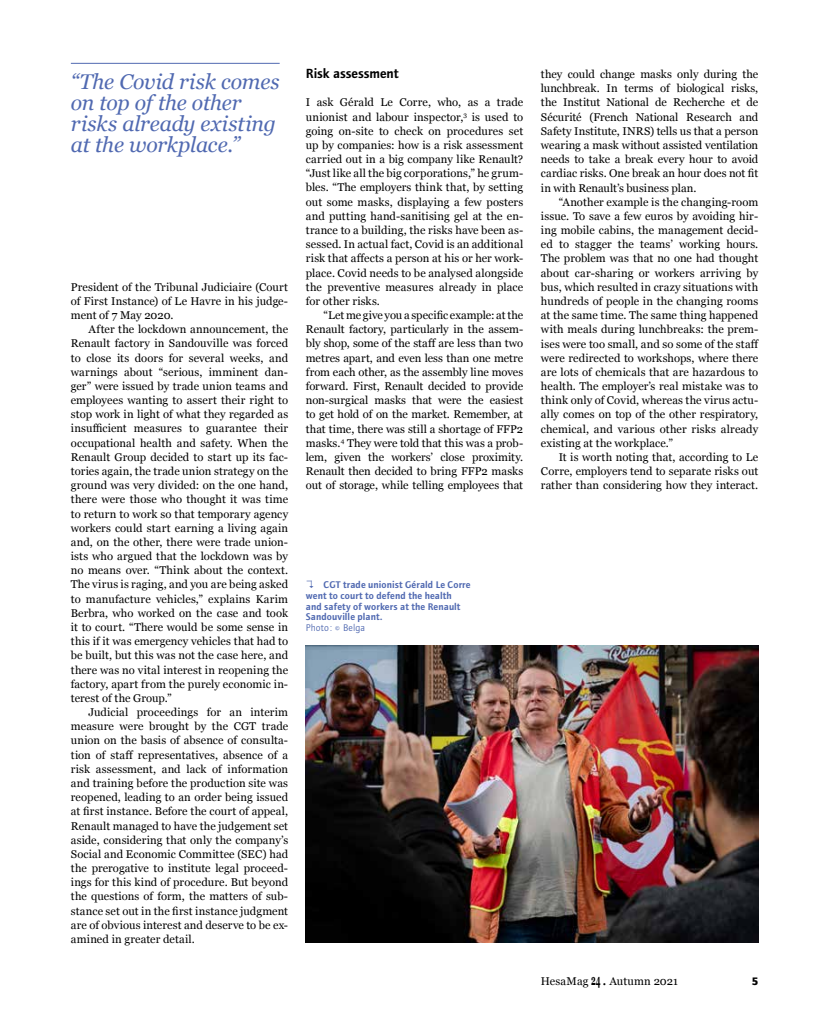
<style>
.page{position:relative;width:815px;height:1028px;background:#fff}
.page>*{position:absolute;margin:0;border:0;box-sizing:border-box;transform-origin:0 0}
.t1{font:italic 21.25px/21.2px "Georgia";letter-spacing:-.01em;color:#5069b1}
.t2{font:13.75px "etui Foundry Journal Demi";letter-spacing:-.005em;color:#000}
.t3{font:11.25px/14.1px "Georgia";letter-spacing:.005em;color:#000;text-align:justify}
.t4{font:11.25px "etui Foundry Journal bold";color:#000}
.t5{font:10px/10.6px "etui Foundry Journal Demi";letter-spacing:.01em;color:#5069b1}
.t6{font:10px "etui Foundry Journal book";letter-spacing:.01em;color:#5069b1}
.s1{font-family:"Inter";font-weight:300}
.s2{font-weight:700;font-size:14.88px}
.s3{font-size:15px}
</style>
<div class="page">
<img style="left:306px;top:645px;width:452px;height:298px">
<hr style="left:71px;top:63px;width:209px;height:1px;background:#5069b1">
<h1 class="t1" style="left:71px;top:70px;width:210px">“The Covid risk comes on top of the other risks already existing at the workplace.”</h1>
<p class="t3" style="left:71px;top:279px;width:219px">President of the Tribunal Judiciaire (Court of First Instance) of Le Havre in his judge&shy;ment of 7 May 2020.</p>
<p class="t3" style="left:71px;top:322px;width:219px;text-indent:18px">After the lockdown announcement, the Renault factory in Sandouville was forced to close its doors for several weeks, and warnings about “serious, imminent dan&shy;ger” were issued by trade union teams and employees wanting to assert their right to stop work in light of what they regarded as insufficient measures to guarantee their occupational health and safety. When the Renault Group decided to start up its fac&shy;tories again, the trade union strategy on the ground was very divided: on the one hand, there were those who thought it was time to return to work so that temporary agency workers could start earning a living again and, on the other, there were trade union&shy;ists who argued that the lockdown was by no means over. “Think about the context.<br>The virus is raging, and you are being asked to manufacture vehicles,” explains Karim Berbra, who worked on the case and took it to court. “There would be some sense in this if it was emergency vehicles that had to be built, but this was not the case here, and there was no vital interest in reopening the factory, apart from the purely economic in&shy;terest of the Group.”</p>
<p class="t3" style="left:71px;top:704px;width:219px;text-indent:18px">Judicial proceedings for an interim measure were brought by the CGT trade union on the basis of absence of consulta&shy;tion of staff representatives, absence of a risk assessment, and lack of information and training before the production site was reopened, leading to an order being issued at first instance. Before the court of appeal, Renault managed to have the judgement set aside, considering that only the company’s Social and Economic Committee (SEC) had the prerogative to institute legal proceed&shy;ings for this kind of procedure. But beyond the questions of form, the matters of sub&shy;stance set out in the first instance judgment are of obvious interest and deserve to be ex&shy;amined in greater detail.</p>
<p class="t2" style="left:306px;top:66px;width:94px">Risk assessment</p>
<p class="t3" style="left:306px;top:95px;width:219px">I ask Gérald Le Corre, who, as a trade unionist and labour inspector,<sup>3</sup> is used to going on-site to check on procedures set up by companies: how is a risk assessment carried out in a big company like Renault? “Just like all the big corporations,” he grum&shy;bles. “The employers think that, by setting out some masks, displaying a few posters and putting hand-sanitising gel at the en&shy;trance to a building, the risks have been as&shy;sessed. In actual fact, Covid is an additional risk that affects a person at his or her work&shy;place. Covid needs to be analysed alongside the preventive measures already in place for other risks.</p>
<p class="t3" style="left:306px;top:308px;width:219px;text-indent:18px">“Let me give you a specific example: at the Renault factory, particularly in the assem&shy;bly shop, some of the staff are less than two metres apart, and even less than one metre from each other, as the assembly line moves forward. First, Renault decided to provide non-surgical masks that were the easiest to get hold of on the market. Remember, at that time, there was still a shortage of FFP2 masks.<sup>4</sup> They were told that this was a prob&shy;lem, given the workers’ close proximity.<br>Renault then decided to bring FFP2 masks out of storage, while telling employees that</p>
<p class="t5" style="left:306px;top:580px;width:166px"><span class="s1">↴</span> CGT trade unionist Gérald Le Corre went to court to defend the health<br>and safety of workers at the Renault<br>Sandouville plant.</p>
<p class="t6" style="left:306px;top:622px;width:61px">Photo : © Belga</p>
<p class="t3" style="left:541px;top:67px;width:219px">they could change masks only during the lunchbreak. In terms of biological risks, the Institut National de Recherche et de Sécurité (French National Research and Safety Institute, INRS) tells us that a person wearing a mask without assisted ventilation needs to take a break every hour to avoid cardiac risks. One break an hour does not fit in with Renault’s business plan.</p>
<p class="t3" style="left:541px;top:194px;width:220px;text-indent:18px">“Another example is the changing-room issue. To save a few euros by avoiding hir&shy;ing mobile cabins, the management decid&shy;ed to stagger the teams’ working hours.<br>The problem was that no one had thought about car-sharing or workers arriving by bus, which resulted in crazy situations with hundreds of people in the changing rooms at the same time. The same thing happened with meals during lunchbreaks: the prem&shy;ises were too small, and so some of the staff were redirected to workshops, where there are lots of chemicals that are hazardous to health. The employer’s real mistake was to think only of Covid, whereas the virus actu&shy;ally comes on top of the other respiratory, chemical, and various other risks already existing at the workplace.”</p>
<p class="t3" style="left:541px;top:449px;width:219px;text-indent:18px">It is worth noting that, according to Le Corre, employers tend to separate risks out rather than considering how they interact.</p>
<p class="t3" style="left:541px;top:974px;width:138px">HesaMag <span class="s2">24</span> <span class="s3">.</span> Autumn 2021</p>
<p class="t4" style="left:752px;top:975px;width:8px">5</p>
</div>
